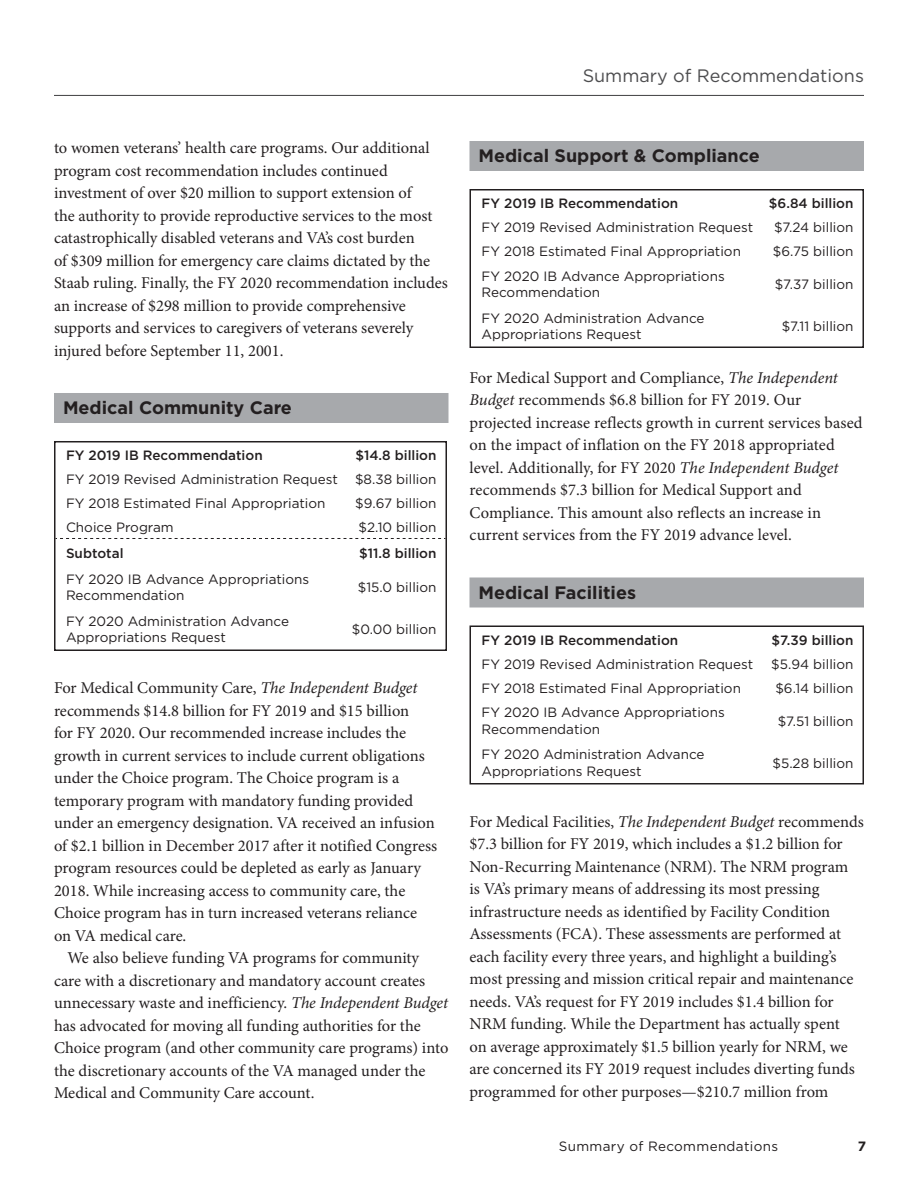
<style>
.page{position:relative;width:918px;height:1188px;background:#fff}
.page>*{position:absolute;margin:0;border:0;box-sizing:border-box;transform-origin:0 0}
.t1{font:700 18px "Gotham";color:#231f20}
.t2{font:18px "Gotham";color:#4d4d4f}
.t3{font:16.5px/22.5px "Minion Pro";color:#231f20}
.t4{font:13.5px/16.5px "Gotham";color:#231f20}
.t5{font:500 13.5px "Gotham";color:#231f20}
.t6{font:13.5px "Gotham";letter-spacing:.025em;color:#231f20}
.t7{font:700 13.5px "Gotham";color:#231f20}
.s1{font-style:italic}
</style>
<div class="page">
<div style="left:54px;top:393px;width:394px;height:30px;background:#a7a9ac"></div>
<svg style="left:60px;top:538px;width:382px;height:1px"></svg>
<div style="left:54px;top:441px;width:393px;height:210px;border:2px solid #231f20"></div>
<div style="left:470px;top:141px;width:394px;height:30px;background:#a7a9ac"></div>
<div style="left:470px;top:578px;width:394px;height:30px;background:#a7a9ac"></div>
<div style="left:470px;top:189px;width:394px;height:159px;border:2px solid #231f20"></div>
<div style="left:470px;top:626px;width:394px;height:158px;border:2px solid #231f20"></div>
<hr style="left:54px;top:95px;width:810px;height:1px;background:#4d4d4f">
<p class="t2" style="left:583px;top:66px;width:283px">Summary of Recommendations</p>
<p class="t3" style="left:54px;top:137px;width:395px">to women veterans’ health care programs. Our additional program cost recommendation includes continued investment of over $20 million to support extension of<br>the authority to provide reproductive services to the most catastrophically disabled veterans and VA’s cost burden<br>of $309 million for emergency care claims dictated by the Staab ruling. Finally, the FY 2020 recommendation includes an increase of $298 million to provide comprehensive supports and services to caregivers of veterans severely injured before September 11, 2001.</p>
<p class="t1" style="left:63px;top:397px;width:231px">Medical Community Care</p>
<p class="t5" style="left:66px;top:448px;width:198px">FY 2019 IB Recommendation</p>
<p class="t5" style="left:355px;top:448px;width:83px">$14.8 billion</p>
<p class="t4" style="left:66px;top:471px;width:273px">FY 2019 Revised Administration Request</p>
<p class="t4" style="left:355px;top:471px;width:83px">$8.38 billion</p>
<p class="t4" style="left:66px;top:495px;width:261px">FY 2018 Estimated Final Appropriation</p>
<p class="t4" style="left:355px;top:495px;width:83px">$9.67 billion</p>
<p class="t4" style="left:66px;top:519px;width:109px">Choice Program</p>
<p class="t4" style="left:358px;top:519px;width:80px">$2.10 billion</p>
<p class="t5" style="left:66px;top:545px;width:59px">Subtotal</p>
<p class="t5" style="left:359px;top:545px;width:79px">$11.8 billion</p>
<p class="t4" style="left:66px;top:571px;width:245px">FY 2020 IB Advance Appropriations<br>Recommendation</p>
<p class="t4" style="left:358px;top:579px;width:80px">$15.0 billion</p>
<p class="t4" style="left:66px;top:613px;width:225px">FY 2020 Administration Advance<br>Appropriations Request</p>
<p class="t4" style="left:352px;top:621px;width:86px">$0.00 billion</p>
<p class="t3" style="left:54px;top:677px;width:385px">For Medical Community Care, <span class="s1">The Independent Budget </span>recommends $14.8 billion for FY 2019 and $15 billion<br>for FY 2020. Our recommended increase includes the growth in current services to include current obligations under the Choice program. The Choice program is a temporary program with mandatory funding provided under an emergency designation. VA received an infusion of $2.1 billion in December 2017 after it notified Congress program resources could be depleted as early as January 2018. While increasing access to community care, the Choice program has in turn increased veterans reliance on VA medical care.</p>
<p class="t3" style="left:54px;top:947px;width:396px;text-indent:13px">We also believe funding VA programs for community care with a discretionary and mandatory account creates unnecessary waste and inefficiency. <span class="s1">The Independent Budget </span>has advocated for moving all funding authorities for the Choice program (and other community care programs) into the discretionary accounts of the VA managed under the Medical and Community Care account.</p>
<p class="t1" style="left:478px;top:145px;width:283px">Medical Support &amp; Compliance</p>
<p class="t5" style="left:482px;top:196px;width:198px">FY 2019 IB Recommendation</p>
<p class="t5" style="left:769px;top:196px;width:86px">$6.84 billion</p>
<p class="t4" style="left:482px;top:219px;width:273px">FY 2019 Revised Administration Request</p>
<p class="t4" style="left:774px;top:219px;width:81px">$7.24 billion</p>
<p class="t4" style="left:482px;top:243px;width:261px">FY 2018 Estimated Final Appropriation</p>
<p class="t4" style="left:773px;top:243px;width:82px">$6.75 billion</p>
<p class="t4" style="left:482px;top:268px;width:245px">FY 2020 IB Advance Appropriations<br>Recommendation</p>
<p class="t4" style="left:775px;top:276px;width:80px">$7.37 billion</p>
<p class="t4" style="left:482px;top:310px;width:225px">FY 2020 Administration Advance<br>Appropriations Request</p>
<p class="t4" style="left:782px;top:318px;width:73px">$7.11 billion</p>
<p class="t3" style="left:470px;top:366px;width:395px">For Medical Support and Compliance, <span class="s1">The Independent Budget</span> recommends $6.8 billion for FY 2019. Our projected increase reflects growth in current services based on the impact of inflation on the FY 2018 appropriated level. Additionally, for FY 2020 <span class="s1">The Independent Budget </span>recommends $7.3 billion for Medical Support and Compliance. This amount also reflects an increase in current services from the FY 2019 advance level.</p>
<p class="t1" style="left:478px;top:582px;width:159px">Medical Facilities</p>
<p class="t5" style="left:482px;top:632px;width:198px">FY 2019 IB Recommendation</p>
<p class="t5" style="left:772px;top:632px;width:83px">$7.39 billion</p>
<p class="t4" style="left:482px;top:655px;width:273px">FY 2019 Revised Administration Request</p>
<p class="t4" style="left:771px;top:655px;width:84px">$5.94 billion</p>
<p class="t4" style="left:482px;top:679px;width:261px">FY 2018 Estimated Final Appropriation</p>
<p class="t4" style="left:775px;top:679px;width:80px">$6.14 billion</p>
<p class="t4" style="left:482px;top:704px;width:245px">FY 2020 IB Advance Appropriations<br>Recommendation</p>
<p class="t4" style="left:778px;top:712px;width:77px">$7.51 billion</p>
<p class="t4" style="left:482px;top:746px;width:225px">FY 2020 Administration Advance<br>Appropriations Request</p>
<p class="t4" style="left:773px;top:754px;width:82px">$5.28 billion</p>
<p class="t3" style="left:470px;top:810px;width:396px">For Medical Facilities, <span class="s1">The Independent Budget</span> recommends $7.3 billion for FY 2019, which includes a $1.2 billion for Non-Recurring Maintenance (NRM). The NRM program<br>is VA’s primary means of addressing its most pressing infrastructure needs as identified by Facility Condition Assessments (FCA). These assessments are performed at each facility every three years, and highlight a building’s most pressing and mission critical repair and maintenance needs. VA’s request for FY 2019 includes $1.4 billion for NRM funding. While the Department has actually spent<br>on average approximately $1.5 billion yearly for NRM, we are concerned its FY 2019 request includes diverting funds programmed for other purposes—$210.7 million from</p>
<p class="t6" style="left:559px;top:1138px;width:221px">Summary of Recommendations</p>
<p class="t7" style="left:858px;top:1138px;width:10px">7</p>
</div>
